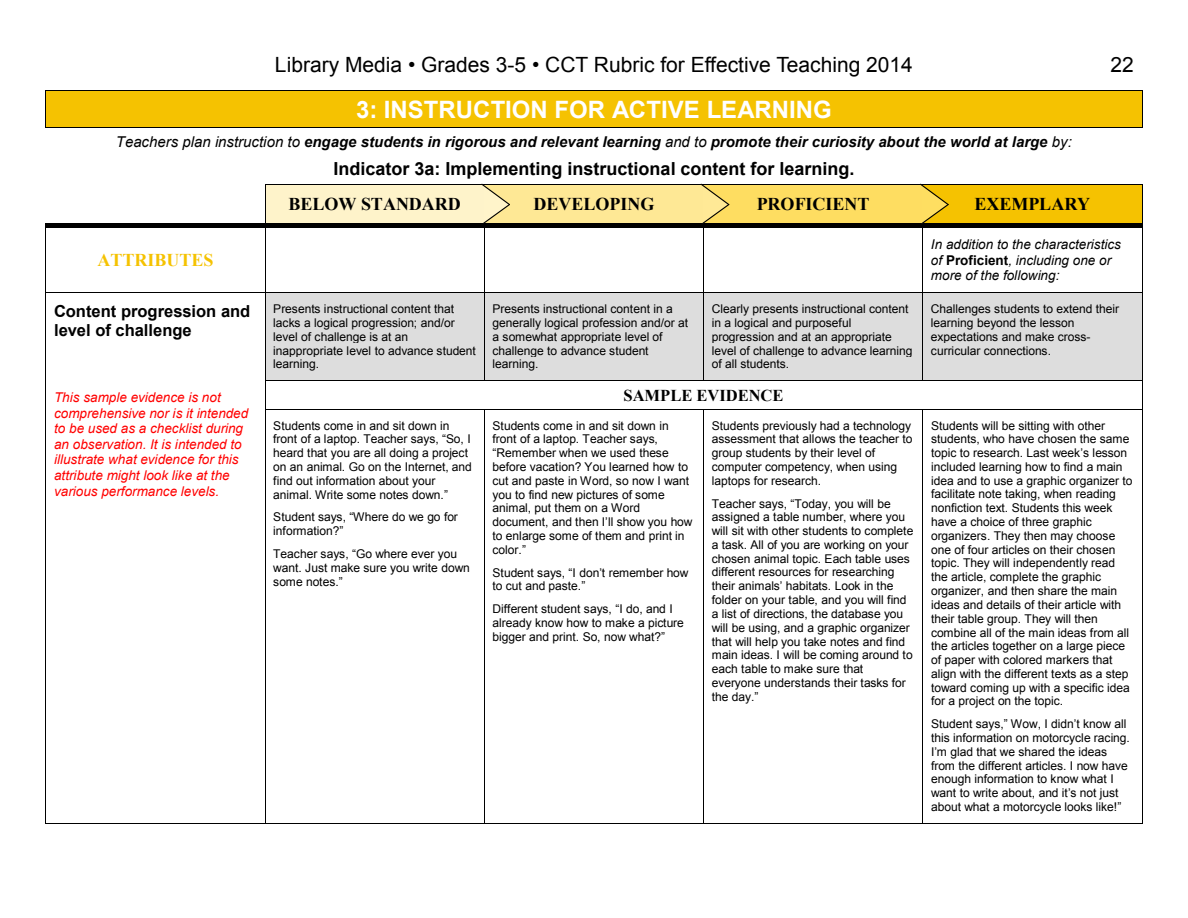
<style>
.page{position:relative;width:1188px;height:918px;background:#fff}
.page>*{position:absolute;margin:0;border:0;box-sizing:border-box;transform-origin:0 0}
.t1{font:700 24px "Arial";color:#fff}
.t2{font:21px "Arial";color:#000}
.t3{font:700 18px/35px "Arial";color:#000}
.t4{font:700 18px "Times New Roman";color:#000}
.t5{font:700 18px "Times New Roman";letter-spacing:.005em;color:#f5c201}
.t6{font:700 16.5px/18.9px "Arial";color:#000}
.t7{font:700 16.5px "Times New Roman";letter-spacing:-.005em;color:#000}
.t8{font:italic 700 15px "Arial";letter-spacing:.005em;color:#000}
.t9{font:italic 13.5px/15.6px "Arial";letter-spacing:.005em;color:#f00}
.t10{font:italic 13.5px/15.5px "Arial";color:#000}
.t11{font:12px/13.8px "Arial";letter-spacing:-.005em;color:#000}
.s1{font-weight:400}
.s2{font-family:"Times New Roman"}
.s3{font-weight:700;font-style:normal}
</style>
<div class="page">
<div style="left:54px;top:91px;width:1080px;height:37px;background:#f5c201"></div>
<hr style="left:46px;top:90px;width:1096px;height:1px;background:#000">
<hr style="left:46px;top:91px;width:1px;height:37px;background:#000">
<hr style="left:1142px;top:91px;width:1px;height:37px;background:#000">
<hr style="left:47px;top:128px;width:1095px;height:1px;background:#000">
<div style="left:266px;top:185px;width:218px;height:38px;background:#fef3ca"></div>
<div style="left:492px;top:185px;width:204px;height:38px;background:#fee895"></div>
<div style="left:712px;top:185px;width:203px;height:38px;background:#fedd61"></div>
<div style="left:923px;top:185px;width:219px;height:38px;background:#f5c201"></div>
<hr style="left:266px;top:184px;width:218px;height:1px;background:#000">
<hr style="left:485px;top:184px;width:219px;height:1px;background:#000">
<hr style="left:704px;top:184px;width:219px;height:1px;background:#000">
<hr style="left:924px;top:184px;width:218px;height:1px;background:#000">
<hr style="left:265px;top:185px;width:1px;height:38px;background:#000">
<hr style="left:1142px;top:185px;width:1px;height:38px;background:#000">
<svg style="left:46px;top:223px;width:5px;height:5px"></svg>
<div style="left:51px;top:223px;width:214px;height:5px;background:#000"></div>
<svg style="left:265px;top:223px;width:4px;height:5px"></svg>
<div style="left:269px;top:223px;width:215px;height:5px;background:#000"></div>
<div style="left:489px;top:223px;width:214px;height:5px;background:#000"></div>
<div style="left:708px;top:223px;width:214px;height:5px;background:#000"></div>
<div style="left:928px;top:223px;width:214px;height:5px;background:#000"></div>
<hr style="left:46px;top:228px;width:1px;height:64px;background:#000">
<hr style="left:265px;top:228px;width:1px;height:64px;background:#000">
<hr style="left:484px;top:228px;width:1px;height:64px;background:#000">
<hr style="left:703px;top:228px;width:1px;height:64px;background:#000">
<hr style="left:922px;top:228px;width:1px;height:64px;background:#000">
<hr style="left:1142px;top:228px;width:1px;height:64px;background:#000">
<div style="left:266px;top:293px;width:218px;height:87px;background:#ddd"></div>
<div style="left:485px;top:293px;width:218px;height:87px;background:#ddd"></div>
<div style="left:704px;top:293px;width:218px;height:87px;background:#ddd"></div>
<div style="left:923px;top:293px;width:219px;height:87px;background:#ddd"></div>
<hr style="left:46px;top:292px;width:219px;height:1px;background:#000">
<hr style="left:266px;top:292px;width:218px;height:1px;background:#000">
<hr style="left:485px;top:292px;width:218px;height:1px;background:#000">
<hr style="left:704px;top:292px;width:218px;height:1px;background:#000">
<hr style="left:923px;top:292px;width:219px;height:1px;background:#000">
<hr style="left:46px;top:293px;width:1px;height:87px;background:#000">
<hr style="left:265px;top:293px;width:1px;height:87px;background:#000">
<hr style="left:484px;top:293px;width:1px;height:87px;background:#000">
<hr style="left:703px;top:293px;width:1px;height:87px;background:#000">
<hr style="left:922px;top:293px;width:1px;height:87px;background:#000">
<hr style="left:1142px;top:293px;width:1px;height:87px;background:#000">
<hr style="left:266px;top:380px;width:218px;height:1px;background:#000">
<hr style="left:485px;top:380px;width:218px;height:1px;background:#000">
<hr style="left:704px;top:380px;width:218px;height:1px;background:#000">
<hr style="left:923px;top:380px;width:219px;height:1px;background:#000">
<svg style="left:265px;top:380px;width:1px;height:30px"></svg>
<hr style="left:266px;top:409px;width:218px;height:1px;background:#000">
<hr style="left:485px;top:409px;width:218px;height:1px;background:#000">
<hr style="left:704px;top:409px;width:218px;height:1px;background:#000">
<hr style="left:923px;top:409px;width:219px;height:1px;background:#000">
<svg style="left:1142px;top:380px;width:1px;height:30px"></svg>
<hr style="left:46px;top:410px;width:1px;height:413px;background:#000">
<hr style="left:46px;top:823px;width:219px;height:1px;background:#000">
<hr style="left:265px;top:410px;width:1px;height:413px;background:#000">
<hr style="left:266px;top:823px;width:218px;height:1px;background:#000">
<hr style="left:484px;top:410px;width:1px;height:413px;background:#000">
<hr style="left:485px;top:823px;width:218px;height:1px;background:#000">
<hr style="left:703px;top:410px;width:1px;height:413px;background:#000">
<hr style="left:704px;top:823px;width:218px;height:1px;background:#000">
<hr style="left:922px;top:410px;width:1px;height:413px;background:#000">
<hr style="left:923px;top:823px;width:219px;height:1px;background:#000">
<hr style="left:1142px;top:410px;width:1px;height:413px;background:#000">
<svg style="left:481px;top:183px;width:29px;height:45px"></svg>
<svg style="left:700px;top:183px;width:30px;height:45px"></svg>
<svg style="left:919px;top:183px;width:30px;height:45px"></svg>
<h2 class="t2" style="left:275px;top:51px;width:639px">Library Media • Grades 3-5 • CCT Rubric for Effective Teaching 2014</h2>
<h2 class="t2" style="left:1111px;top:51px;width:25px">22</h2>
<p class="t2" style="left:709px;top:52px;width:7px">f</p>
<p class="t2" style="left:1122px;top:52px;width:13px">1</p>
<p class="t1" style="left:356px;top:93px;width:477px">3: INSTRUCTION FOR ACTIVE LEARNING</p>
<p class="t8" style="left:116px;top:131px;width:957px"><span class="s1">Teachers plan instruction to</span> engage students in rigorous and relevant learning <span class="s1">and to</span> promote their curiosity about the world at large <span class="s1">by:</span></p>
<p class="t3" style="left:288px;top:152px;width:568px;text-indent:45px">Indicator 3a: Implementing instructional content for learning.<br><span class="s2">BELOW STANDARD</span></p>
<p class="t4" style="left:534px;top:192px;width:122px">DEVELOPING</p>
<p class="t4" style="left:757px;top:192px;width:114px">PROFICIENT</p>
<p class="t4" style="left:975px;top:192px;width:117px">EXEMPLARY</p>
<p class="t5" style="left:97px;top:248px;width:118px">ATTRIBUTES</p>
<p class="t10" style="left:931px;top:237px;width:191px">In addition to the characteristics of <span class="s3">Proficient</span>, including one or more of the following:</p>
<p class="t6" style="left:54px;top:303px;width:198px">Content progression and level of challenge</p>
<p class="t11" style="left:273px;top:302px;width:204px">Presents instructional content that lacks a logical progression; and/or level of challenge is at an inappropriate level to advance student learning.</p>
<p class="t11" style="left:492px;top:302px;width:197px">Presents instructional content in a generally logical profession and/or at a somewhat appropriate level of challenge to advance student learning.</p>
<p class="t11" style="left:712px;top:302px;width:202px">Clearly presents instructional content in a logical and purposeful progression and at an appropriate level of challenge to advance learning of all students.</p>
<p class="t11" style="left:931px;top:302px;width:190px">Challenges students to extend their learning beyond the lesson expectations and make cross&shy;curricular connections.</p>
<p class="t9" style="left:54px;top:390px;width:196px">This sample evidence is not comprehensive nor is it intended to be used as a checklist during an observation. It is intended to illustrate what evidence for this attribute might look like at the various performance levels.</p>
<p class="t7" style="left:624px;top:384px;width:162px">SAMPLE EVIDENCE</p>
<p class="t11" style="left:931px;top:419px;width:203px">Students will be sitting with other students, who have chosen the same topic to research. Last week’s lesson included learning how to find a main idea and to use a graphic organizer to facilitate note taking, when reading nonfiction text. Students this week have a choice of three graphic organizers. They then may choose one of four articles on their chosen topic. They will independently read the article, complete the graphic organizer, and then share the main ideas and details of their article with their table group. They will then combine all of the main ideas from all the articles together on a large piece of paper with colored markers that align with the different texts as a step toward coming up with a specific idea for a project on the topic.</p>
<p class="t11" style="left:931px;top:717px;width:200px">Student says,” Wow, I didn’t know all this information on motorcycle racing.<br>I’m glad that we shared the ideas from the different articles. I now have enough information to know what I want to write about, and it’s not just about what a motorcycle looks like!”</p>
<p class="t11" style="left:712px;top:419px;width:202px">Students previously had a technology assessment that allows the teacher to group students by their level of computer competency, when using laptops for research.</p>
<p class="t11" style="left:712px;top:497px;width:203px">Teacher says, “Today, you will be assigned a table number, where you will sit with other students to complete a task. All of you are working on your chosen animal topic. Each table uses different resources for researching their animals’ habitats. Look in the folder on your table, and you will find a list of directions, the database you will be using, and a graphic organizer that will help you take notes and find main ideas. I will be coming around to each table to make sure that everyone understands their tasks for the day.”</p>
<p class="t11" style="left:492px;top:419px;width:202px">Students come in and sit down in front of a laptop. Teacher says, “Remember when we used these before vacation? You learned how to cut and paste in Word, so now I want you to find new pictures of some animal, put them on a Word document, and then I’ll show you how to enlarge some of them and print in color.”</p>
<p class="t11" style="left:492px;top:566px;width:198px">Student says, “I don’t remember how to cut and paste.”</p>
<p class="t11" style="left:492px;top:602px;width:193px">Different student says, “I do, and I already know how to make a picture bigger and print. So, now what?”</p>
<p class="t11" style="left:273px;top:419px;width:200px">Students come in and sit down in front of a laptop. Teacher says, “So, I heard that you are all doing a project on an animal. Go on the Internet, and find out information about your animal. Write some notes down.”</p>
<p class="t11" style="left:273px;top:511px;width:186px">Student says, “Where do we go for information?”</p>
<p class="t11" style="left:273px;top:547px;width:198px">Teacher says, “Go where ever you want. Just make sure you write down some notes.”</p>
</div>
